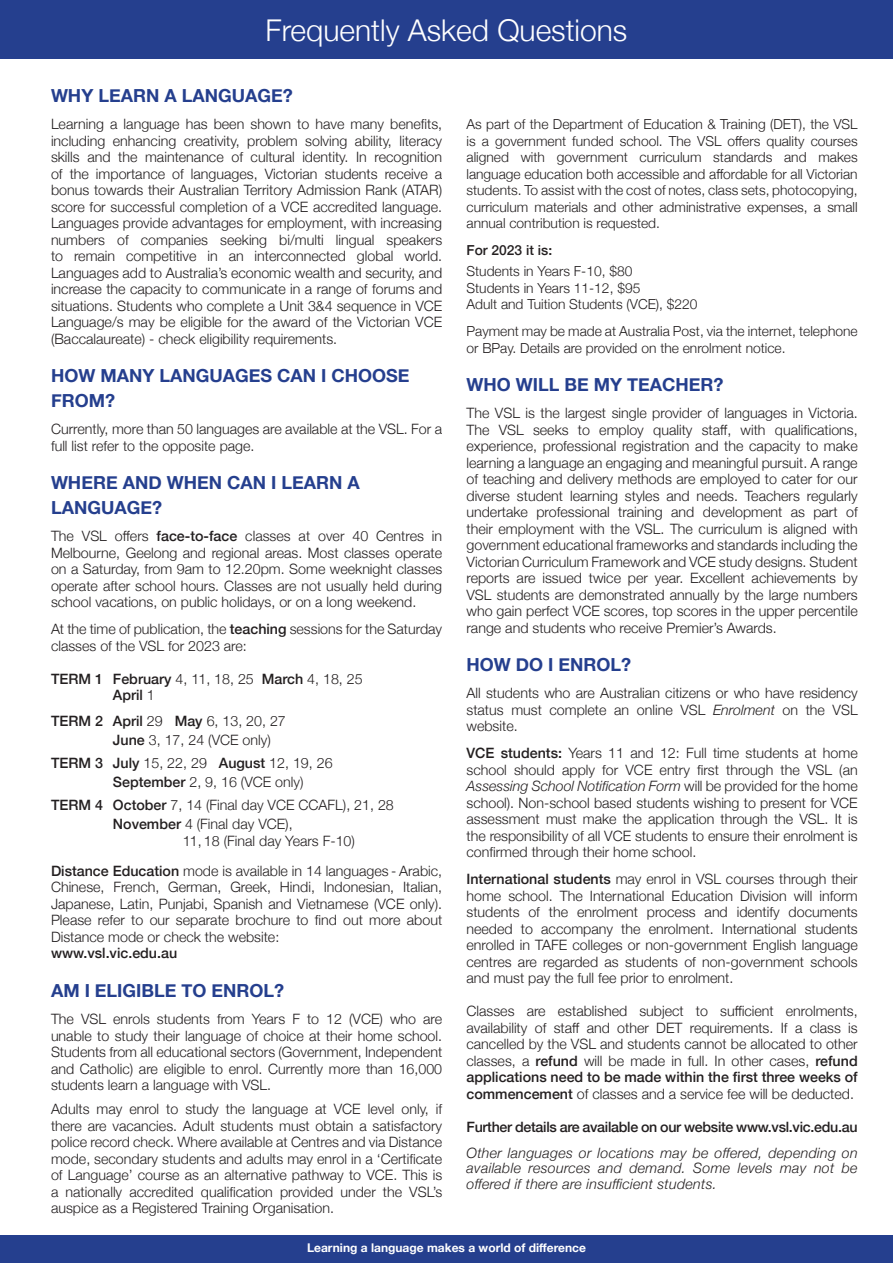
<style>
.page{position:relative;width:893px;height:1263px;background:#fff}
.page>*{position:absolute;margin:0;border:0;box-sizing:border-box;transform-origin:0 0}
.Paragraph_Style_1{font:300 30px "Helvetica Neue";color:#fff}
.t1{font:700 18px/25px "Helvetica Neue";color:#253f8e}
.t2{font:300 14.25px/16.5px "Helvetica Neue";color:#231f20;text-align:justify}
.Paragraph_Style_1-2{font:italic 300 14.25px/15.5px "Helvetica Neue";letter-spacing:.02em;color:#231f20;text-align:justify}
.t3{font:500 14.25px "Helvetica Neue";color:#231f20}
.t4{font:500 14.25px "Helvetica Neue";letter-spacing:-.02em;color:#231f20}
.t5{font:300 13.8px/16.5px "Helvetica Neue";color:#231f20;text-align:justify}
.t6{font:500 13.8px "Helvetica Neue";color:#231f20}
.Paragraph_Style_1-3{font:700 12px "Helvetica Neue";color:#fff}
.s1{font-weight:500}
.s2{font-weight:300}
.s3{font-style:italic}
</style>
<div class="page">
<div style="left:0;top:0;width:893px;height:58px;background:#253f8e"></div>
<div style="left:0;top:1235px;width:893px;height:28px;background:#253f8e"></div>
<p class="Paragraph_Style_1" style="left:266px;top:6px;width:363px">Frequently Asked Questions</p>
<p class="t1" style="left:51px;top:84px;width:243px">WHY LEARN A LANGUAGE?</p>
<p class="t2" style="left:51px;top:115px;width:393px">Learning a language has been shown to have many benefits, including enhancing creativity, problem solving ability, literacy skills and the maintenance of cultural identity. In recognition of the importance of languages, Victorian students receive a bonus towards their Australian Territory Admission Rank (ATAR) score for successful completion of a VCE accredited language.<br>Languages provide advantages for employment, with increasing numbers of companies seeking bi/multi lingual speakers to remain competitive in an interconnected global world.<br>Languages add to Australia’s economic wealth and security, and increase the capacity to communicate in a range of forums and situations. Students who complete a Unit 3&amp;4 sequence in VCE Language/s may be eligible for the award of the Victorian VCE (Baccalaureate) - check eligibility requirements.</p>
<p class="t1" style="left:51px;top:364px;width:360px">HOW MANY LANGUAGES CAN I CHOOSE<br>FROM?</p>
<p class="t2" style="left:51px;top:420px;width:393px">Currently, more than 50 languages are available at the VSL. For a full list refer to the opposite page.</p>
<p class="t1" style="left:51px;top:471px;width:310px">WHERE AND WHEN CAN I LEARN A<br>LANGUAGE?</p>
<p class="t2" style="left:51px;top:527px;width:393px">The VSL offers <span class="s1">face-to-face</span> classes at over 40 Centres in Melbourne, Geelong and regional areas. Most classes operate on a Saturday, from 9am to 12.20pm. Some weeknight classes operate after school hours. Classes are not usually held during school vacations, on public holidays, or on a long weekend.</p>
<p class="t2" style="left:51px;top:620px;width:393px">At the time of publication, the <span class="s1">teaching</span> sessions for the Saturday classes of the VSL for 2023 are:</p>
<p class="t3" style="left:51px;top:667px;width:313px">TERM 1 February <span class="s2">4, 11, 18, 25</span> March <span class="s2">4, 18, 25</span></p>
<p class="t4" style="left:113px;top:684px;width:43px">April <span class="s2">1</span></p>
<p class="t3" style="left:51px;top:709px;width:236px">TERM 2 April <span class="s2">29</span> May <span class="s2">6, 13, 20, 27</span></p>
<p class="t2" style="left:113px;top:731px;width:159px"><span class="s1">June</span> 3, 17, 24 (VCE only)</p>
<p class="t2" style="left:51px;top:753px;width:283px"><span class="s1">TERM 3 July</span> 15, 22, 29 <span class="s1">August</span> 12, 19, 26</p>
<p class="t2" style="left:113px;top:773px;width:192px"><span class="s1">September</span> 2, 9, 16 (VCE only)</p>
<p class="t2" style="left:51px;top:795px;width:344px"><span class="s1">TERM 4 October</span> 7, 14 (Final day VCE CCAFL), 21, 28</p>
<p class="t2" style="left:113px;top:815px;width:181px"><span class="s1">November</span> 4 (Final day VCE),</p>
<p class="t2" style="left:183px;top:831px;width:174px">11, 18 (Final day Years F-10)</p>
<p class="t2" style="left:51px;top:861px;width:393px"><span class="s1">Distance Education</span> mode is available in 14 languages - Arabic, Chinese, French, German, Greek, Hindi, Indonesian, Italian, Japanese, Latin, Punjabi, Spanish and Vietnamese (VCE only).<br>Please refer to our separate brochure to find out more about Distance mode or check the website:</p>
<p class="t3" style="left:51px;top:942px;width:128px">www.vsl.vic.edu.au</p>
<p class="t1" style="left:51px;top:978px;width:235px">AM I ELIGIBLE TO ENROL?</p>
<p class="t2" style="left:51px;top:1010px;width:393px">The VSL enrols students from Years F to 12 (VCE) who are unable to study their language of choice at their home school.<br>Students from all educational sectors (Government, Independent and Catholic) are eligible to enrol. Currently more than 16,000 students learn a language with VSL.</p>
<p class="t2" style="left:51px;top:1100px;width:393px">Adults may enrol to study the language at VCE level only, if there are vacancies. Adult students must obtain a satisfactory police record check. Where available at Centres and via Distance mode, secondary students and adults may enrol in a ‘Certificate of Language’ course as an alternative pathway to VCE. This is a nationally accredited qualification provided under the VSL’s auspice as a Registered Training Organisation.</p>
<p class="t5" style="left:466px;top:115px;width:393px">As part of the Department of Education &amp; Training (DET), the VSL is a government funded school. The VSL offers quality courses aligned with government curriculum standards and makes language education both accessible and affordable for all Victorian students. To assist with the cost of notes, class sets, photocopying, curriculum materials and other administrative expenses, a small annual contribution is requested.</p>
<p class="t6" style="left:466px;top:239px;width:87px">For 2023 it is:</p>
<p class="t5" style="left:466px;top:262px;width:167px">Students in Years F-10, $80</p>
<p class="t5" style="left:466px;top:278px;width:175px">Students in Years 11-12, $95</p>
<p class="t5" style="left:466px;top:295px;width:233px">Adult and Tuition Students (VCE), $220</p>
<p class="t5" style="left:466px;top:322px;width:393px">Payment may be made at Australia Post, via the internet, telephone or BPay. Details are provided on the enrolment notice.</p>
<p class="t1" style="left:466px;top:373px;width:259px">WHO WILL BE MY TEACHER?</p>
<p class="t2" style="left:466px;top:404px;width:393px">The VSL is the largest single provider of languages in Victoria.<br>The VSL seeks to employ quality staff, with qualifications, experience, professional registration and the capacity to make learning a language an engaging and meaningful pursuit. A range of teaching and delivery methods are employed to cater for our diverse student learning styles and needs. Teachers regularly undertake professional training and development as part of their employment with the VSL. The curriculum is aligned with government educational frameworks and standards including the Victorian Curriculum Framework and VCE study designs. Student reports are issued twice per year. Excellent achievements by VSL students are demonstrated annually by the large numbers who gain perfect VCE scores, top scores in the upper percentile range and students who receive Premier’s Awards.</p>
<p class="t1" style="left:466px;top:653px;width:166px">HOW DO I ENROL?</p>
<p class="t2" style="left:466px;top:684px;width:393px">All students who are Australian citizens or who have residency status must complete an online VSL <span class="s3">Enrolment</span> on the VSL website.</p>
<p class="t2" style="left:466px;top:744px;width:393px"><span class="s1">VCE students:</span> Years 11 and 12: Full time students at home school should apply for VCE entry first through the VSL (an <span class="s3">Assessing School Notification Form</span> will be provided for the home school). Non-school based students wishing to present for VCE assessment must make the application through the VSL. It is the responsibility of all VCE students to ensure their enrolment is confirmed through their home school.</p>
<p class="t2" style="left:466px;top:870px;width:393px"><span class="s1">International students</span> may enrol in VSL courses through their home school. The International Education Division will inform students of the enrolment process and identify documents needed to accompany the enrolment. International students enrolled in TAFE colleges or non-government English language centres are regarded as students of non-government schools and must pay the full fee prior to enrolment.</p>
<p class="t2" style="left:466px;top:1002px;width:393px">Classes are established subject to sufficient enrolments, availability of staff and other DET requirements. If a class is cancelled by the VSL and students cannot be allocated to other classes, a <span class="s1">refund</span> will be made in full. In other cases, <span class="s1">refund applications need to be made within the first three weeks of commencement</span> of classes and a service fee will be deducted.</p>
<p class="t4" style="left:466px;top:1115px;width:393px">Further details are available on our website www.vsl.vic.edu.au</p>
<p class="Paragraph_Style_1-2" style="left:466px;top:1144px;width:393px">Other languages or locations may be offered, depending on available resources and demand. Some levels may not be offered if there are insufficient students.</p>
<p class="Paragraph_Style_1-3" style="left:307px;top:1238px;width:280px">Learning a language makes a world of difference</p>
</div>
